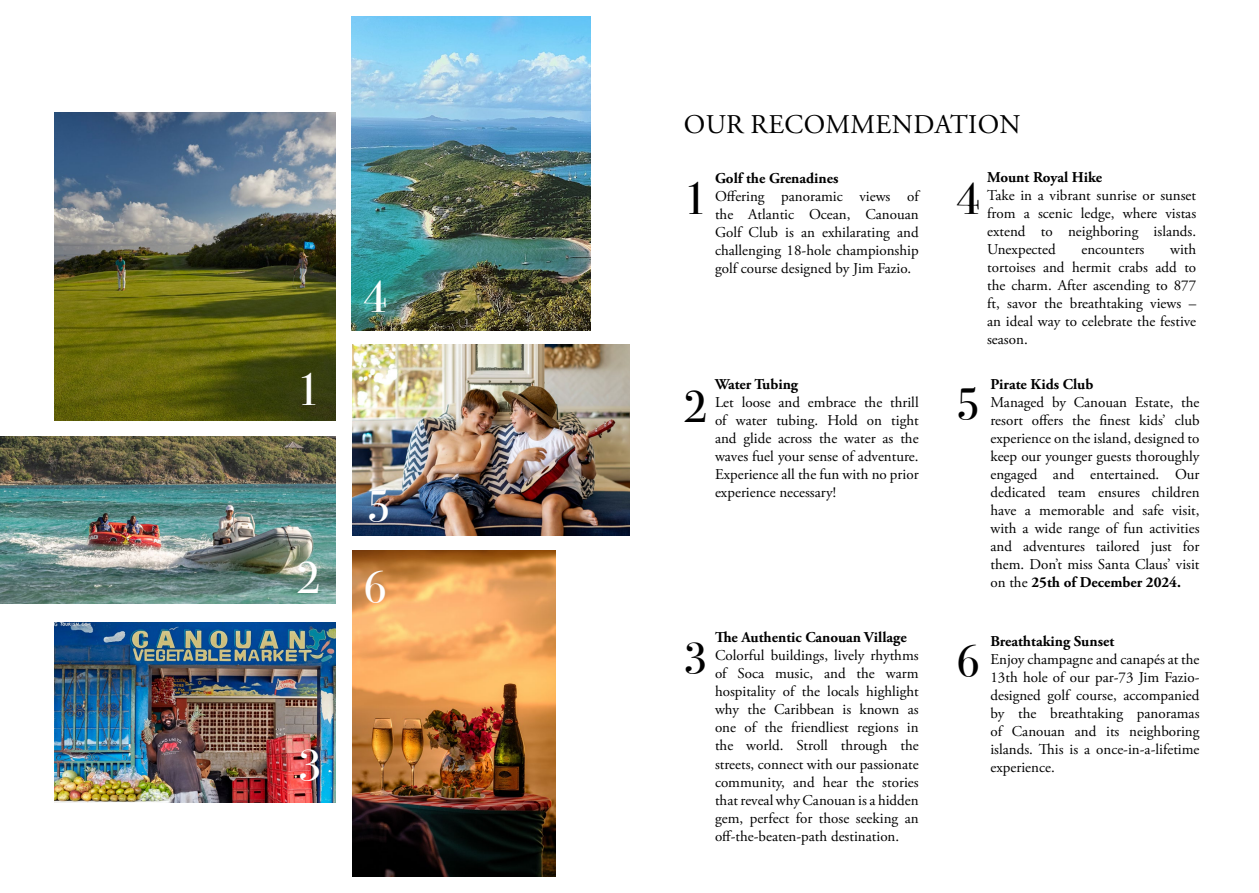
<style>
.page{position:relative;width:1259px;height:893px;background:#fff}
.page>*{position:absolute;margin:0;border:0;box-sizing:border-box;transform-origin:0 0}
.t1{font:45px/81.2px "Bodoni Svty Two ITCTT";color:#fff}
.t2{font:45px "Bodoni Svty Two ITCTT";color:#000}
.t3{font:45px "Adobe Garamond Pro";color:#fff}
.t4{font:27px "Adobe Garamond Pro";letter-spacing:.015em;color:#000}
.t5{font:15px/18px "Adobe Garamond Pro";color:#000;text-align:justify}
.t6{font:700 15px "Adobe Garamond Pro";color:#000}
.s1{font-weight:700}
</style>
<div class="page">
<img style="left:54px;top:112px;width:282px;height:309px">
<img style="left:352px;top:551px;width:203px;height:325px">
<img style="left:54px;top:622px;width:282px;height:180px">
<img style="left:352px;top:16px;width:238px;height:315px">
<img style="left:0;top:436px;width:336px;height:167px">
<img style="left:352px;top:344px;width:277px;height:192px">
<h1 class="t1" style="left:297px;top:344px;width:25px">1</h1>
<h1 class="t1" style="left:297px;top:533px;width:25px">2</h1>
<h1 class="t1" style="left:363px;top:252px;width:25px">4</h1>
<h1 class="t3" style="left:366px;top:273px;width:24px">2</h1>
<h1 class="t1" style="left:363px;top:461px;width:29px">5<br>6</h1>
<h1 class="t1" style="left:298px;top:721px;width:25px">3</h1>
<h2 class="t4" style="left:684px;top:109px;width:338px">OUR RECOMMENDATION</h2>
<h1 class="t2" style="left:683px;top:161px;width:25px">1</h1>
<p class="t6" style="left:715px;top:170px;width:125px">Golf the Grenadines</p>
<p class="t5" style="left:715px;top:188px;width:205px">Offering panoramic views of the Atlantic Ocean, Canouan Golf Club is an exhilarating and challenging 18-hole championship golf course designed by Jim Fazio.</p>
<h1 class="t2" style="left:956px;top:161px;width:25px">4</h1>
<p class="t6" style="left:987px;top:169px;width:117px">Mount Royal Hike</p>
<p class="t5" style="left:987px;top:187px;width:211px">Take in a vibrant sunrise or sunset from a scenic ledge, where vistas extend to neighboring islands.<br>Unexpected</p>
<p class="t5" style="left:987px;top:241px;width:211px;text-indent:183px">with tortoises and hermit crabs add to the charm. After ascending to 877 ft, savor the breathtaking views – an ideal way to celebrate the festive season.</p>
<p class="t5" style="left:1081px;top:241px;width:65px">encounters</p>
<p class="t6" style="left:715px;top:375px;width:85px">Water Tubing</p>
<p class="t5" style="left:715px;top:394px;width:205px">Let loose and embrace the thrill of water tubing. Hold on tight and glide across the water as the waves fuel your sense of adventure.<br>Experience all the fun with no prior experience necessary!</p>
<h1 class="t2" style="left:683px;top:369px;width:25px">2</h1>
<h1 class="t2" style="left:956px;top:368px;width:25px">5</h1>
<p class="t6" style="left:990px;top:375px;width:104px">Pirate Kids Club</p>
<p class="t5" style="left:990px;top:394px;width:211px">Managed by Canouan Estate, the resort offers the finest kids’ club experience on the island, designed to keep our younger guests thoroughly engaged and entertained. Our dedicated team ensures children have a memorable and safe visit, with a wide range of fun activities and adventures tailored just for them. Don’t miss Santa Claus’ visit on the <span class="s1">25th of December 2024.</span></p>
<h1 class="t2" style="left:683px;top:622px;width:25px">3</h1>
<p class="t6" style="left:715px;top:629px;width:193px">The Authentic Canouan Village</p>
<p class="t5" style="left:715px;top:647px;width:205px">Colorful buildings, lively rhythms of Soca music, and the warm hospitality of the locals highlight why the Caribbean is known as one of the friendliest regions in the world. Stroll through the streets, connect with our passionate community, and hear the stories that reveal why Canouan is a hidden gem, perfect for those seeking an off-the-beaten-path destination.</p>
<h1 class="t2" style="left:956px;top:625px;width:25px">6</h1>
<p class="t6" style="left:990px;top:632px;width:125px">Breathtaking Sunset</p>
<p class="t5" style="left:990px;top:650px;width:211px">Enjoy champagne and canapés at the 13th hole of our par-73 Jim Fazio&shy;designed golf course, accompanied by the breathtaking panoramas of Canouan and its neighboring islands. This is a once-in-a-lifetime experience.</p>
</div>
